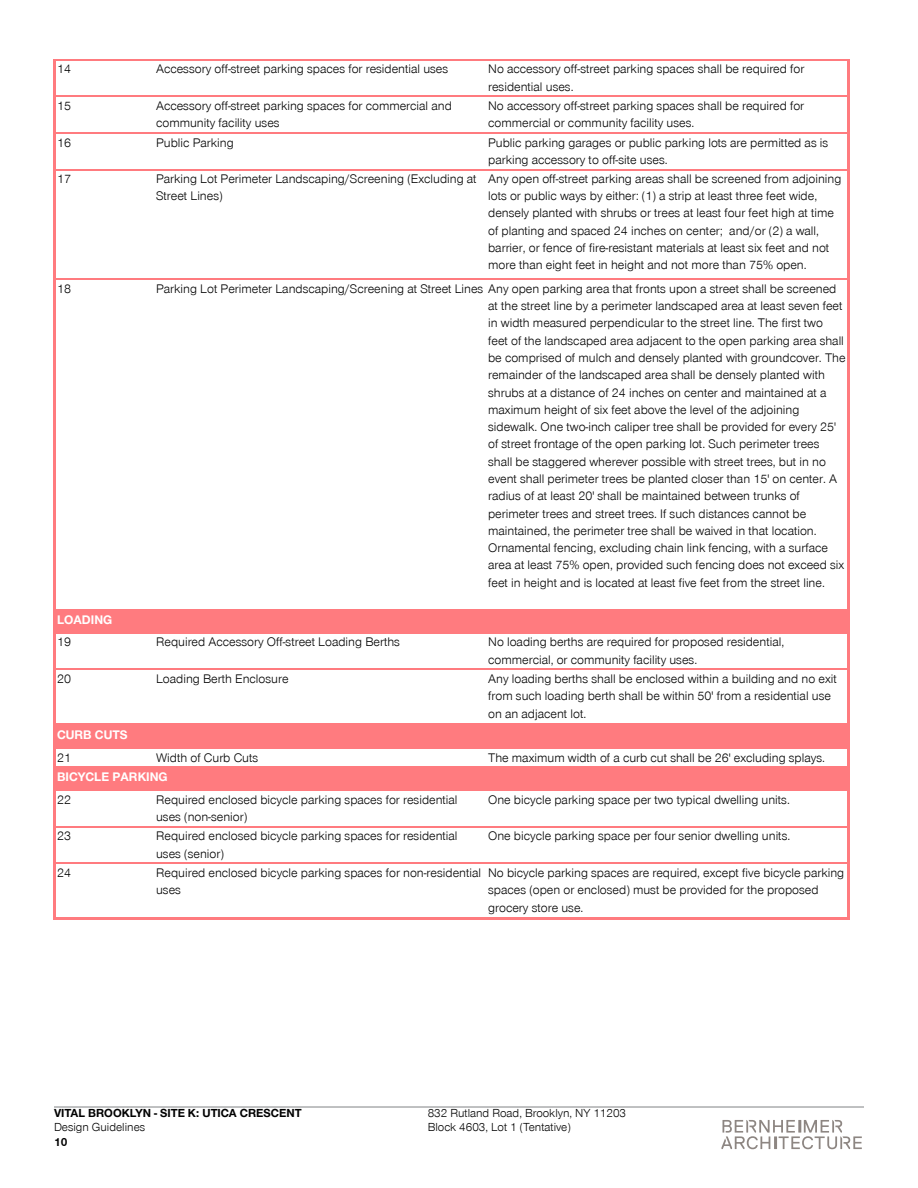
<style>
.page{position:relative;width:918px;height:1188px;background:#fff}
.page>*{position:absolute;margin:0;border:0;box-sizing:border-box;transform-origin:0 0}
.t1{font:12.75px/17.2px "Nimbus San Nov";color:#000}
.t2{font:700 12.75px "Nimbus San Nov";color:#fff}
.t3{font:12px/14.4px "Nimbus San Nov";color:#000}
.t4{font:700 12px "Nimbus San Nov";color:#000}
</style>
<div class="page">
<hr style="left:54px;top:1107px;width:810px;height:1px;background:#808285">
<svg style="left:721px;top:1120px;width:141px;height:29px"></svg>
<hr style="left:53px;top:59px;width:3px;height:111px;background:#ff7b7f">
<hr style="left:847px;top:59px;width:2px;height:111px;background:#ff7b7f">
<hr style="left:56px;top:59px;width:791px;height:1px;background:#ff7b7f">
<hr style="left:56px;top:96px;width:791px;height:1px;background:#ff7b7f">
<hr style="left:56px;top:132px;width:791px;height:2px;background:#ff7b7f">
<div style="left:55px;top:610px;width:793px;height:23px;background:#ff7b7f"></div>
<div style="left:55px;top:725px;width:793px;height:23px;background:#ff7b7f"></div>
<div style="left:55px;top:767px;width:793px;height:23px;background:#ff7b7f"></div>
<hr style="left:53px;top:169px;width:3px;height:751px;background:#ff7b7f">
<hr style="left:847px;top:169px;width:2px;height:751px;background:#ff7b7f">
<hr style="left:56px;top:169px;width:791px;height:1px;background:#ff7b7f">
<hr style="left:56px;top:279px;width:791px;height:1px;background:#ff7b7f">
<hr style="left:56px;top:609px;width:791px;height:1px;background:#ff7b7f">
<hr style="left:56px;top:669px;width:791px;height:1px;background:#ff7b7f">
<hr style="left:56px;top:724px;width:793px;height:2px;background:#ff7b7f">
<hr style="left:56px;top:747px;width:791px;height:2px;background:#ff7b7f">
<hr style="left:56px;top:766px;width:791px;height:2px;background:#ff7b7f">
<hr style="left:56px;top:826px;width:791px;height:1px;background:#ff7b7f">
<hr style="left:56px;top:863px;width:791px;height:1px;background:#ff7b7f">
<hr style="left:56px;top:918px;width:793px;height:2px;background:#ff7b7f">
<p class="t1" style="left:57px;top:61px;width:15px">14</p>
<p class="t1" style="left:156px;top:61px;width:294px">Accessory off-street parking spaces for residential uses</p>
<p class="t1" style="left:488px;top:61px;width:318px">No accessory off-street parking spaces shall be required for residential uses.</p>
<p class="t1" style="left:57px;top:97px;width:15px">15</p>
<p class="t1" style="left:156px;top:97px;width:297px">Accessory off-street parking spaces for commercial and community facility uses</p>
<p class="t1" style="left:488px;top:97px;width:318px">No accessory off-street parking spaces shall be required for commercial or community facility uses.</p>
<p class="t1" style="left:57px;top:134px;width:15px">16</p>
<p class="t1" style="left:156px;top:134px;width:79px">Public Parking</p>
<p class="t1" style="left:488px;top:134px;width:342px">Public parking garages or public parking lots are permitted as is parking accessory to off-site uses.</p>
<p class="t1" style="left:57px;top:170px;width:15px">17</p>
<p class="t1" style="left:156px;top:170px;width:322px">Parking Lot Perimeter Landscaping/Screening (Excluding at<br>Street Lines)</p>
<p class="t1" style="left:488px;top:170px;width:355px">Any open off-street parking areas shall be screened from adjoining lots or public ways by either: (1) a strip at least three feet wide, densely planted with shrubs or trees at least four feet high at time of planting and spaced 24 inches on center; and/or (2) a wall, barrier, or fence of fire-resistant materials at least six feet and not more than eight feet in height and not more than 75% open.</p>
<p class="t1" style="left:57px;top:280px;width:15px">18</p>
<p class="t1" style="left:488px;top:280px;width:359px;text-indent:-332px">Parking Lot Perimeter Landscaping/Screening at Street Lines Any open parking area that fronts upon a street shall be screened at the street line by a perimeter landscaped area at least seven feet in width measured perpendicular to the street line. The first two feet of the landscaped area adjacent to the open parking area shall be comprised of mulch and densely planted with groundcover. The remainder of the landscaped area shall be densely planted with shrubs at a distance of 24 inches on center and maintained at a maximum height of six feet above the level of the adjoining sidewalk. One two-inch caliper tree shall be provided for every 25' of street frontage of the open parking lot. Such perimeter trees shall be staggered wherever possible with street trees, but in no event shall perimeter trees be planted closer than 15' on center. A radius of at least 20' shall be maintained between trunks of perimeter trees and street trees. If such distances cannot be maintained, the perimeter tree shall be waived in that location.<br>Ornamental fencing, excluding chain link fencing, with a surface area at least 75% open, provided such fencing does not exceed six feet in height and is located at least five feet from the street line.</p>
<p class="t2" style="left:57px;top:612px;width:57px">LOADING</p>
<p class="t1" style="left:57px;top:634px;width:15px">19</p>
<p class="t1" style="left:156px;top:634px;width:245px">Required Accessory Off-street Loading Berths</p>
<p class="t1" style="left:488px;top:634px;width:298px">No loading berths are required for proposed residential, commercial, or community facility uses.</p>
<p class="t1" style="left:57px;top:670px;width:15px">20</p>
<p class="t1" style="left:156px;top:670px;width:134px">Loading Berth Enclosure</p>
<p class="t1" style="left:488px;top:670px;width:350px">Any loading berths shall be enclosed within a building and no exit from such loading berth shall be within 50' from a residential use on an adjacent lot.</p>
<p class="t2" style="left:57px;top:727px;width:72px">CURB CUTS</p>
<p class="t1" style="left:57px;top:749px;width:15px">21</p>
<p class="t1" style="left:156px;top:749px;width:104px">Width of Curb Cuts</p>
<p class="t1" style="left:488px;top:749px;width:338px">The maximum width of a curb cut shall be 26' excluding splays.</p>
<p class="t2" style="left:57px;top:769px;width:112px">BICYCLE PARKING</p>
<p class="t1" style="left:57px;top:791px;width:15px">22</p>
<p class="t1" style="left:156px;top:791px;width:303px">Required enclosed bicycle parking spaces for residential uses (non-senior)</p>
<p class="t1" style="left:488px;top:791px;width:303px">One bicycle parking space per two typical dwelling units.</p>
<p class="t1" style="left:57px;top:828px;width:15px">23</p>
<p class="t1" style="left:156px;top:828px;width:303px">Required enclosed bicycle parking spaces for residential uses (senior)</p>
<p class="t1" style="left:488px;top:828px;width:304px">One bicycle parking space per four senior dwelling units.</p>
<p class="t1" style="left:57px;top:864px;width:15px">24</p>
<p class="t1" style="left:156px;top:864px;width:326px">Required enclosed bicycle parking spaces for non-residential uses</p>
<p class="t1" style="left:488px;top:864px;width:358px">No bicycle parking spaces are required, except five bicycle parking spaces (open or enclosed) must be provided for the proposed grocery store use.</p>
<p class="t1" style="left:488px;top:66px;width:249px">parking facilities are as defined in the NYC ZR.</p>
<p class="t4" style="left:54px;top:1106px;width:249px">VITAL BROOKLYN - SITE K: UTICA CRESCENT</p>
<p class="t3" style="left:54px;top:1120px;width:93px">Design Guidelines</p>
<p class="t4" style="left:54px;top:1135px;width:15px">10</p>
<p class="t3" style="left:428px;top:1106px;width:200px">832 Rutland Road, Brooklyn, NY 11203<br>Block 4603, Lot 1 (Tentative)</p>
</div>
